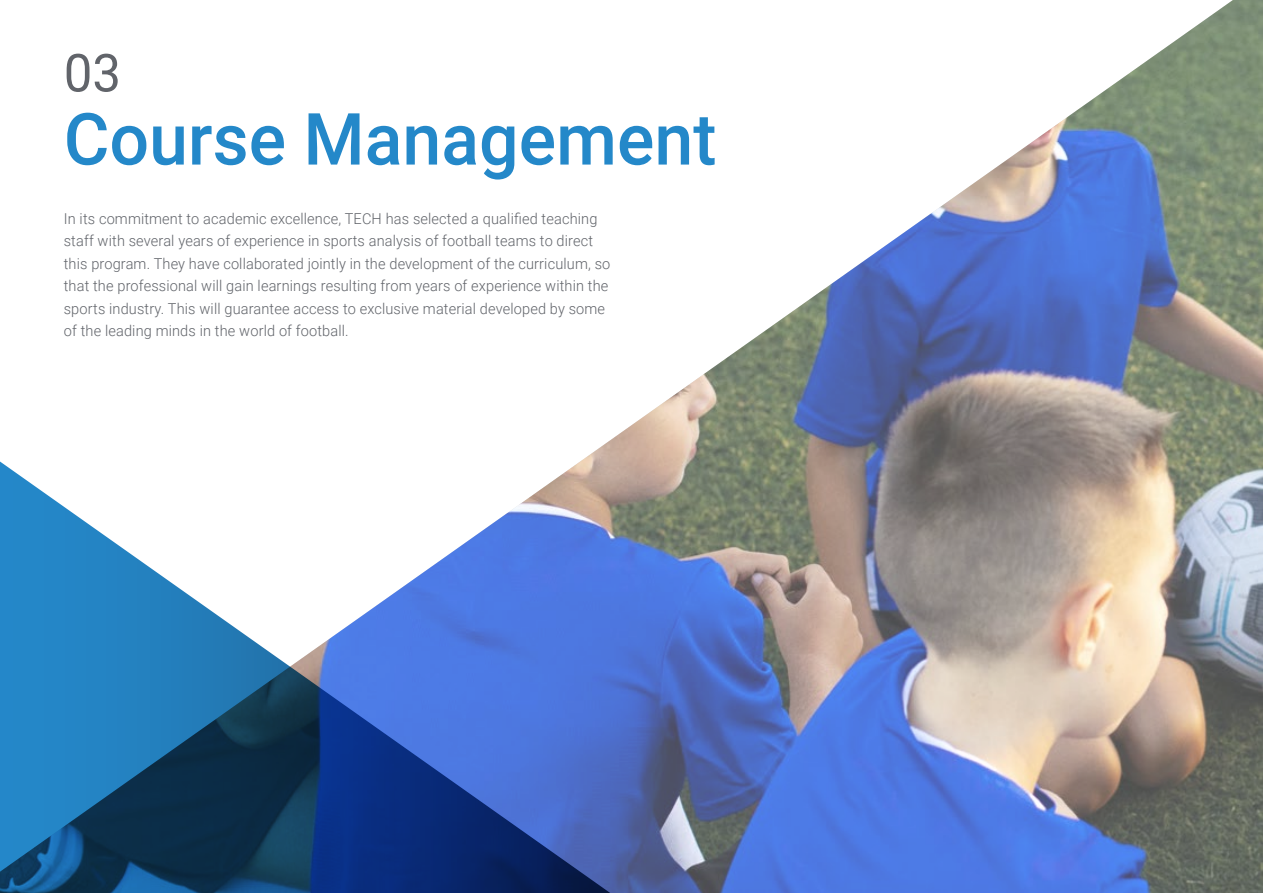
<style>
.page{position:relative;width:1263px;height:893px;background:#fff}
.page>*{position:absolute;margin:0;border:0;box-sizing:border-box;transform-origin:0 0}
.t1{font:500 72px "Roboto";color:#2488c9}
.t2{font:52.5px "Roboto";color:#61646a}
.t3{font:300 15px/22.5px "Roboto";letter-spacing:.01em;color:#61646a}
</style>
<div class="page">
<img style="left:602px;top:0;width:661px;height:893px">
<svg style="left:0;top:446px;width:640px;height:447px"></svg>
<h2 class="t2" style="left:64px;top:36px;width:59px">03</h2>
<h1 class="t1" style="left:64px;top:89px;width:654px">Course Management</h1>
<p class="t3" style="left:64px;top:207px;width:548px">In its commitment to academic excellence, TECH has selected a qualified teaching staff with several years of experience in sports analysis of football teams to direct this program. They have collaborated jointly in the development of the curriculum, so that the professional will gain learnings resulting from years of experience within the sports industry. This will guarantee access to exclusive material developed by some of the leading minds in the world of football.</p>
</div>
